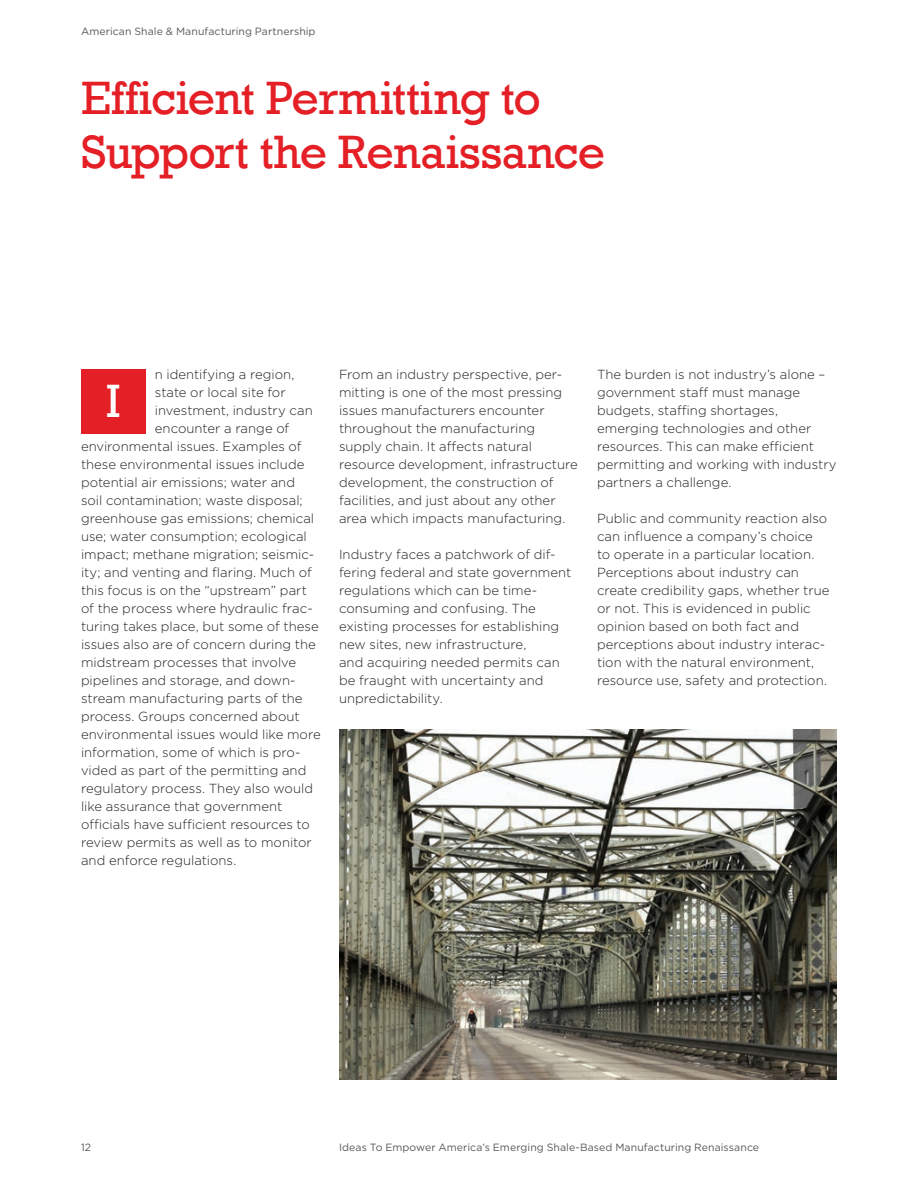
<style>
.page{position:relative;width:918px;height:1188px;background:#fff}
.page>*{position:absolute;margin:0;border:0;box-sizing:border-box;transform-origin:0 0}
.Large_Head_-_red{font:48px/54px "Rockwell";letter-spacing:-.015em;color:#e41f25}
.Large_Head_-_white{font:48px "Rockwell";color:#fff}
.body_text{font:300 13.2px/18px "Gotham";color:#231f20}
.t1{font:10.5px "Gotham";letter-spacing:.005em;color:#57585a}
</style>
<div class="page">
<div style="left:81px;top:369px;width:65px;height:65px;background:#e41f25"></div>
<img style="left:339px;top:729px;width:498px;height:351px">
<p class="t1" style="left:81px;top:25px;width:236px">American Shale &amp; Manufacturing Partnership</p>
<p class="Large_Head_-_red" style="left:81px;top:72px;width:526px">Efficient Permitting to<br>Support the Renaissance</p>
<p class="body_text" style="left:155px;top:365px;width:141px">n identifying a region,</p>
<p class="body_text" style="left:155px;top:383px;width:132px">state or local site for</p>
<p class="body_text" style="left:155px;top:401px;width:160px">investment, industry can</p>
<p class="body_text" style="left:155px;top:419px;width:136px">encounter a range of</p>
<p class="body_text" style="left:81px;top:437px;width:222px">environmental issues. Examples of</p>
<p class="body_text" style="left:81px;top:455px;width:225px">these environmental issues include</p>
<p class="body_text" style="left:81px;top:473px;width:216px">potential air emissions; water and</p>
<p class="body_text" style="left:81px;top:491px;width:223px">soil contamination; waste disposal;</p>
<p class="body_text" style="left:81px;top:509px;width:235px">greenhouse gas emissions; chemical</p>
<p class="body_text" style="left:81px;top:527px;width:227px">use; water consumption; ecological</p>
<p class="body_text" style="left:81px;top:545px;width:235px">impact; methane migration; seismic-</p>
<p class="body_text" style="left:81px;top:563px;width:232px">ity; and venting and flaring. Much of</p>
<p class="body_text" style="left:81px;top:581px;width:228px">this focus is on the “upstream” part</p>
<p class="body_text" style="left:81px;top:599px;width:233px">of the process where hydraulic frac-</p>
<p class="body_text" style="left:81px;top:617px;width:239px">turing takes place, but some of these</p>
<p class="body_text" style="left:81px;top:635px;width:236px">issues also are of concern during the</p>
<p class="body_text" style="left:81px;top:653px;width:217px">midstream processes that involve</p>
<p class="body_text" style="left:81px;top:671px;width:216px">pipelines and storage, and down-</p>
<p class="body_text" style="left:81px;top:689px;width:223px">stream manufacturing parts of the</p>
<p class="body_text" style="left:81px;top:707px;width:220px">process. Groups concerned about</p>
<p class="body_text" style="left:81px;top:725px;width:241px">environmental issues would like more</p>
<p class="body_text" style="left:81px;top:743px;width:221px">information, some of which is pro-</p>
<p class="body_text" style="left:81px;top:761px;width:227px">vided as part of the permitting and</p>
<p class="body_text" style="left:81px;top:779px;width:234px">regulatory process. They also would</p>
<p class="body_text" style="left:81px;top:797px;width:203px">like assurance that government</p>
<p class="body_text" style="left:81px;top:815px;width:230px">officials have sufficient resources to</p>
<p class="body_text" style="left:81px;top:833px;width:232px">review permits as well as to monitor</p>
<p class="body_text" style="left:81px;top:851px;width:157px">and enforce regulations.</p>
<p class="Large_Head_-_white" style="left:106px;top:373px;width:17px">I</p>
<p class="body_text" style="left:339px;top:365px;width:240px">From an industry perspective, per&shy;mitting is one of the most pressing issues manufacturers encounter throughout the manufacturing supply chain. It affects natural resource development, infrastructure development, the construction of facilities, and just about any other area which impacts manufacturing.</p>
<p class="body_text" style="left:339px;top:545px;width:234px">Industry faces a patchwork of dif&shy;fering federal and state government regulations which can be time&shy;consuming and confusing. The existing processes for establishing new sites, new infrastructure,<br>and acquiring needed permits can be fraught with uncertainty and unpredictability.</p>
<p class="body_text" style="left:597px;top:365px;width:241px">The burden is not industry’s alone – government staff must manage budgets, staffing shortages, emerging technologies and other resources. This can make efficient permitting and working with industry partners a challenge.</p>
<p class="body_text" style="left:597px;top:509px;width:234px">Public and community reaction also can influence a company’s choice<br>to operate in a particular location.<br>Perceptions about industry can create credibility gaps, whether true or not. This is evidenced in public opinion based on both fact and perceptions about industry interac&shy;tion with the natural environment, resource use, safety and protection.</p>
<p class="t1" style="left:81px;top:1141px;width:12px">12</p>
<p class="t1" style="left:339px;top:1141px;width:422px">Ideas To Empower America’s Emerging Shale-Based Manufacturing Renaissance</p>
</div>
